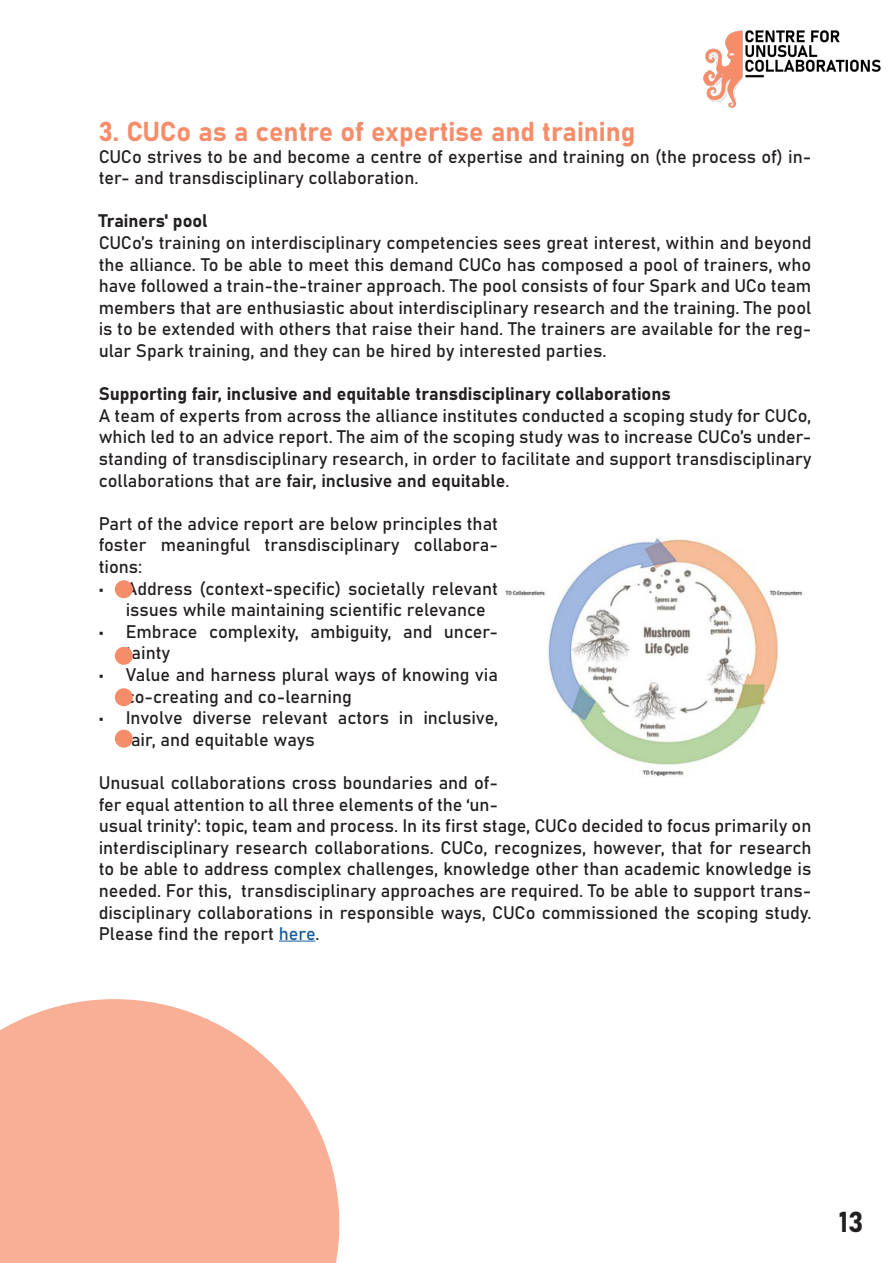
<style>
.page{position:relative;width:893px;height:1263px;background:#fff}
.page>*{position:absolute;margin:0;border:0;box-sizing:border-box;transform-origin:0 0}
.t1{font:28.5px "Bahnschrift";color:#231f20}
.t2{font:27px "Bahnschrift";color:#f58d6a}
.t3{font:18px/21.6px "Bahnschrift";color:#231f20}
.s1{color:#175d9e}
</style>
<div class="page">
<svg style="left:0;top:999px;width:339px;height:264px;background:#f8b9a4"></svg>
<img style="left:703px;top:30px;width:178px;height:78px">
<hr style="left:279px;top:941px;width:36px;height:1px;background:#175d9e">
<img style="left:505px;top:537px;width:298px;height:239px">
<div style="left:115px;top:580px;width:18px;height:18px;background:#f58d6a;border-radius:50%"></div>
<div style="left:115px;top:647px;width:18px;height:18px;background:#f58d6a;border-radius:50%"></div>
<div style="left:115px;top:688px;width:18px;height:18px;background:#f58d6a;border-radius:50%"></div>
<div style="left:115px;top:730px;width:18px;height:18px;background:#f58d6a;border-radius:50%"></div>
<p class="t2" style="left:99px;top:111px;width:538px">3. CUCo as a centre of expertise and training</p>
<p class="t3" style="left:99px;top:144px;width:714px">CUCo strives to be and become a centre of expertise and training on (the process of) in&shy;ter- and transdisciplinary collaboration.</p>
<p class="t3" style="left:99px;top:209px;width:110px">Trainers' pool</p>
<p class="t3" style="left:99px;top:231px;width:714px;text-align:justify">CUCo’s training on interdisciplinary competencies sees great interest, within and beyond the alliance. To be able to meet this demand CUCo has composed a pool of trainers, who have followed a train-the-trainer approach. The pool consists of four Spark and UCo team members that are enthusiastic about interdisciplinary research and the training. The pool is to be extended with others that raise their hand. The trainers are available for the reg&shy;ular Spark training, and they can be hired by interested parties.</p>
<p class="t3" style="left:99px;top:382px;width:573px">Supporting fair, inclusive and equitable transdisciplinary collaborations</p>
<p class="t3" style="left:99px;top:403px;width:714px;text-align:justify">A team of experts from across the alliance institutes conducted a scoping study for CUCo, which led to an advice report. The aim of the scoping study was to increase CUCo’s under&shy;standing of transdisciplinary research, in order to facilitate and support transdisciplinary collaborations that are fair, inclusive and equitable.</p>
<p class="t3" style="left:99px;top:511px;width:401px;text-align:justify">Part of the advice report are below principles that foster meaningful transdisciplinary collabora&shy;tions:</p>
<p class="t3" style="left:126px;top:576px;width:374px;text-indent:-27px">• Address (context-specific) societally relevant issues while maintaining scientific relevance</p>
<p class="t3" style="left:126px;top:619px;width:374px;text-indent:-27px">• Embrace complexity, ambiguity, and uncer&shy;tainty</p>
<p class="t3" style="left:126px;top:663px;width:374px;text-indent:-27px">• Value and harness plural ways of knowing via co-creating and co-learning</p>
<p class="t3" style="left:126px;top:706px;width:374px;text-indent:-27px">• Involve diverse relevant actors in inclusive, fair, and equitable ways</p>
<p class="t3" style="left:99px;top:771px;width:714px">Unusual collaborations cross boundaries and of-<br>fer equal attention to all three elements of the ‘un-<br>usual trinity’: topic, team and process. In its first stage, CUCo decided to focus primarily on interdisciplinary research collaborations. CUCo, recognizes, however, that for research to be able to address complex challenges, knowledge other than academic knowledge is needed. For this, transdisciplinary approaches are required. To be able to support trans&shy;disciplinary collaborations in responsible ways, CUCo commissioned the scoping study.<br>Please find the report <span class="s1">here</span>.</p>
<p class="t1" style="left:839px;top:1200px;width:26px">13</p>
</div>
